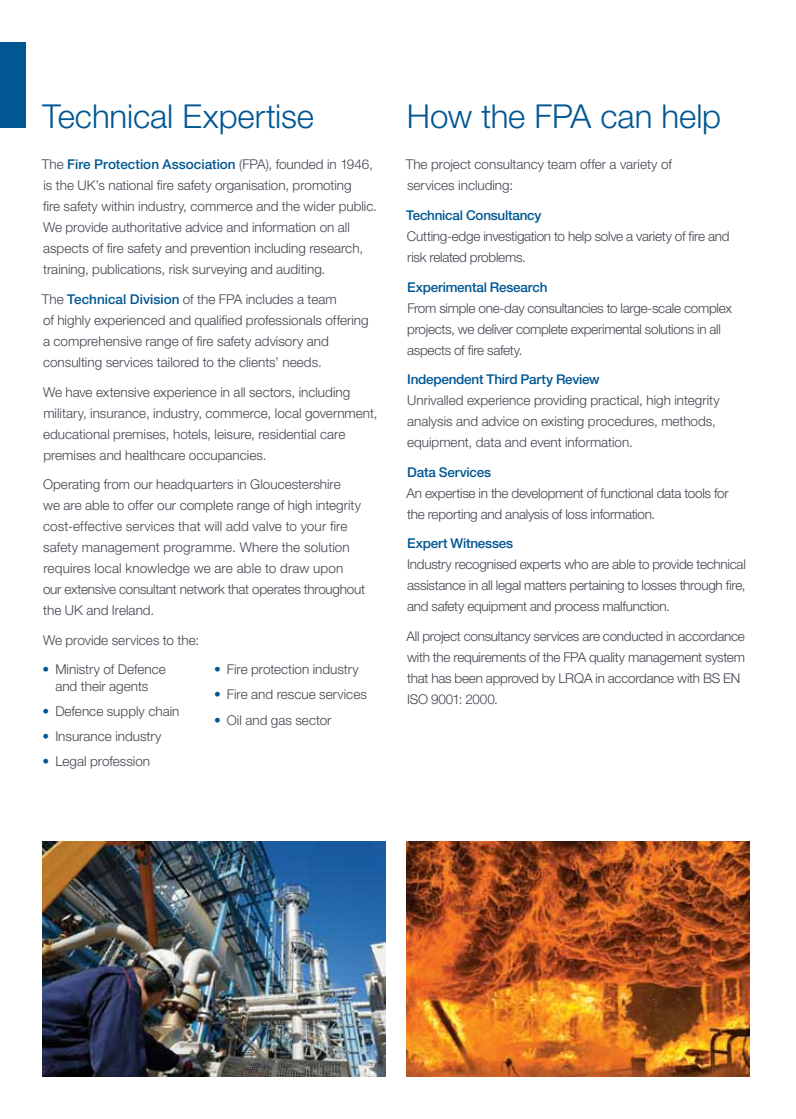
<style>
.page{position:relative;width:796px;height:1119px;background:#fff}
.page>*{position:absolute;margin:0;border:0;box-sizing:border-box;transform-origin:0 0}
.t1{font:300 33px "Helvetica Neue";letter-spacing:-.005em;color:#005793}
.t2{font:300 13.5px/21px "Helvetica Neue";color:#42454f}
.t3{font:300 13.5px/21px "Helvetica Neue";letter-spacing:-.02em;color:#42454f}
.t4{font:500 13.5px "Helvetica Neue";letter-spacing:-.015em;color:#005793}
.s1{font-weight:500;color:#005793}
.s2{color:#005793}
</style>
<div class="page">
<div style="left:0;top:43px;width:26px;height:85px;background:#005793"></div>
<img style="left:43px;top:841px;width:342px;height:235px">
<img style="left:406px;top:841px;width:342px;height:235px">
<h1 class="t1" style="left:43px;top:96px;width:273px">Technical Expertise</h1>
<p class="t2" style="left:42px;top:154px;width:336px">The <span class="s1">Fire Protection Association</span> (FPA), founded in 1946, is the UK’s national fire safety organisation, promoting<br>fire safety within industry, commerce and the wider public.<br>We provide authoritative advice and information on all aspects of fire safety and prevention including research, training, publications, risk surveying and auditing.</p>
<p class="t2" style="left:42px;top:288px;width:328px">The <span class="s1">Technical Division</span> of the FPA includes a team<br>of highly experienced and qualified professionals offering a comprehensive range of fire safety advisory and consulting services tailored to the clients’ needs.</p>
<p class="t2" style="left:43px;top:381px;width:336px">We have extensive experience in all sectors, including military, insurance, industry, commerce, local government, educational premises, hotels, leisure, residential care premises and healthcare occupancies.</p>
<p class="t2" style="left:43px;top:473px;width:323px">Operating from our headquarters in Gloucestershire<br>we are able to offer our complete range of high integrity cost-effective services that will add valve to your fire safety management programme. Where the solution requires local knowledge we are able to draw upon<br>our extensive consultant network that operates throughout the UK and Ireland.</p>
<p class="t2" style="left:43px;top:629px;width:157px">We provide services to the:</p>
<p class="t2" style="left:43px;top:660px;width:125px;line-height:16.5px;text-align:center"><span class="s2">•</span> Ministry of Defence and their agents</p>
<p class="t2" style="left:43px;top:700px;width:138px"><span class="s2">•</span> Defence supply chain</p>
<p class="t2" style="left:43px;top:725px;width:120px"><span class="s2">•</span> Insurance industry</p>
<p class="t2" style="left:43px;top:750px;width:109px"><span class="s2">•</span> Legal profession</p>
<p class="t2" style="left:214px;top:658px;width:146px"><span class="s2">•</span> Fire protection industry</p>
<p class="t2" style="left:214px;top:683px;width:154px"><span class="s2">•</span> Fire and rescue services</p>
<p class="t2" style="left:214px;top:709px;width:119px"><span class="s2">•</span> Oil and gas sector</p>
<h1 class="t1" style="left:406px;top:96px;width:315px">How the FPA can help</h1>
<p class="t2" style="left:405px;top:154px;width:267px">The project consultancy team offer a variety of services including:</p>
<p class="t4" style="left:406px;top:207px;width:137px">Technical Consultancy</p>
<p class="t3" style="left:407px;top:225px;width:324px">Cutting-edge investigation to help solve a variety of fire and risk related problems.</p>
<p class="t4" style="left:407px;top:279px;width:142px">Experimental Research</p>
<p class="t3" style="left:407px;top:297px;width:326px">From simple one-day consultancies to large-scale complex projects, we deliver complete experimental solutions in all aspects of fire safety.</p>
<p class="t4" style="left:407px;top:371px;width:194px">Independent Third Party Review</p>
<p class="t2" style="left:407px;top:389px;width:314px">Unrivalled experience providing practical, high integrity analysis and advice on existing procedures, methods, equipment, data and event information.</p>
<p class="t4" style="left:407px;top:464px;width:85px">Data Services</p>
<p class="t3" style="left:406px;top:482px;width:323px">An expertise in the development of functional data tools for the reporting and analysis of loss information.</p>
<p class="t4" style="left:407px;top:535px;width:107px">Expert Witnesses</p>
<p class="t2" style="left:407px;top:553px;width:340px;text-align:justify">Industry recognised experts who are able to provide technical assistance in all legal matters pertaining to losses through fire, and safety equipment and process malfunction.</p>
<p class="t3" style="left:406px;top:625px;width:340px">All project consultancy services are conducted in accordance with the requirements of the FPA quality management system that has been approved by LRQA in accordance with BS EN ISO 9001: 2000.</p>
</div>
